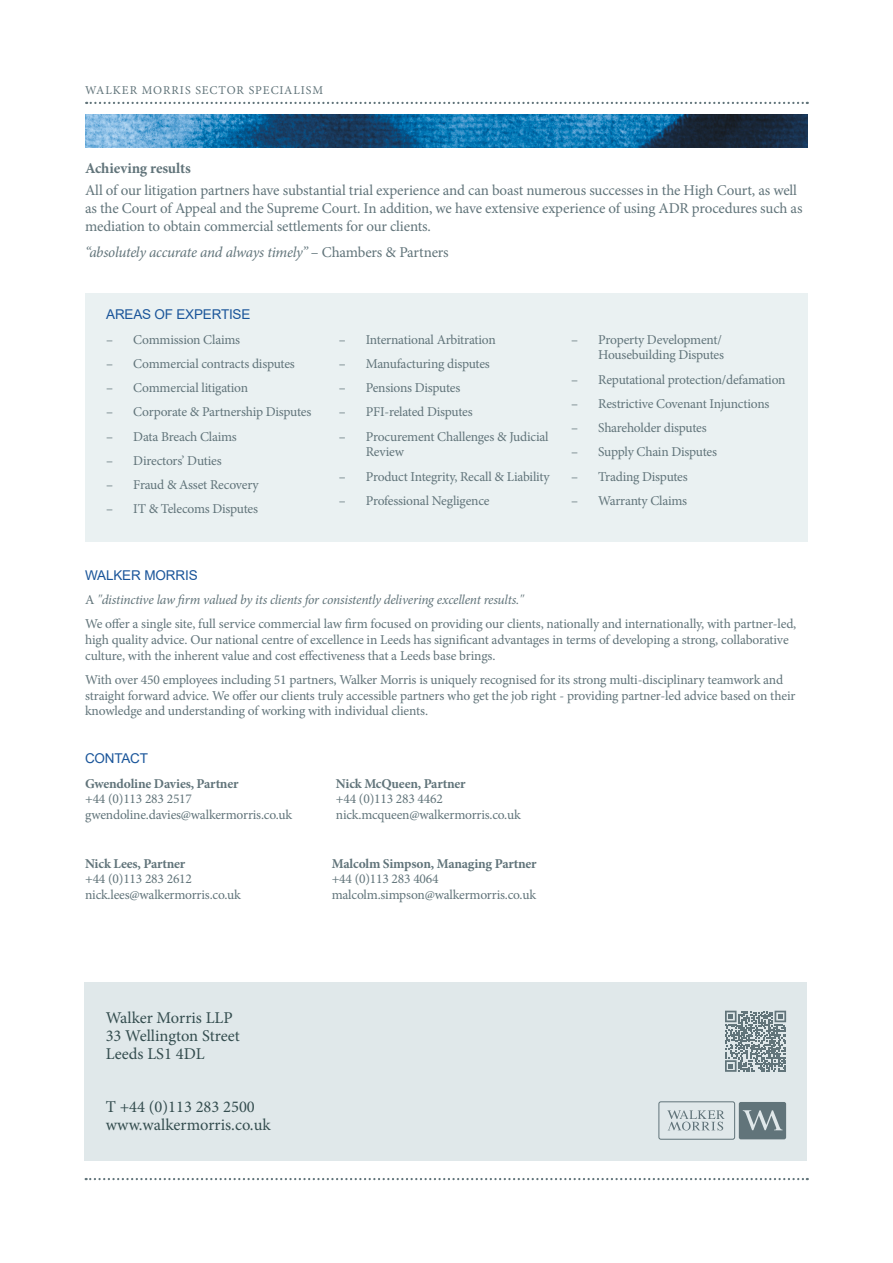
<style>
.page{position:relative;width:893px;height:1263px;background:#fff}
.page>*{position:absolute;margin:0;border:0;box-sizing:border-box;transform-origin:0 0}
.WM_footer{font:16.5px/18px "Minion Pro";color:#344d4f}
.WM_body_copy{font:15px/18px "Minion Pro";letter-spacing:-.01em;color:#61747a}
.WM_body_copy-2{font:italic 15px "Minion Pro";letter-spacing:-.02em;color:#61747a}
.WM_body_copy__last_l{font:700 15px "Minion Pro";letter-spacing:-.01em;color:#61747a}
.WM_body_copy-3{font:13.5px/15.8px "Minion Pro";letter-spacing:-.015em;color:#61747a}
.WM_body_copy_smaller{font:13.5px/15.8px "Minion Pro";letter-spacing:-.015em;color:#61747a}
.WM_body_copy__last_l-2{font:italic 13.5px "Minion Pro";letter-spacing:-.02em;color:#61747a}
.WM_sub_head_smaller{font:13.5px "Arial";letter-spacing:-.015em;color:#1a559a}
.WM_body_copy_smaller-2{font:700 13.5px "Minion Pro";letter-spacing:-.015em;color:#61747a}
.WM_sub_head{font:13.5px "Arial";letter-spacing:-.01em;color:#1a559a}
.t1{font:12px "Minion Pro";letter-spacing:.08em;color:#61747a}
.s1{font-style:normal}
.s2{font-weight:700}
</style>
<div class="page">
<svg style="left:86px;top:102px;width:722px;height:2px"></svg>
<img style="left:85px;top:115px;width:723px;height:32px">
<div style="left:85px;top:292px;width:723px;height:249px;background:#eaf1f2"></div>
<div style="left:84px;top:982px;width:723px;height:179px;background:#e0e8ea"></div>
<svg style="left:667px;top:1110px;width:58px;height:20px"></svg>
<div style="left:658px;top:1101px;width:77px;height:39px;border:1px solid #61747a;border-radius:2px"></div>
<svg style="left:739px;top:1102px;width:47px;height:37px;background:#73848a"></svg>
<svg style="left:725px;top:1011px;width:61px;height:61px"></svg>
<svg style="left:86px;top:1178px;width:722px;height:2px"></svg>
<p class="t1" style="left:85px;top:82px;width:240px">WALKER MORRIS SECTOR SPECIALISM</p>
<p class="WM_body_copy__last_l" style="left:85px;top:157px;width:107px">Achieving results</p>
<p class="WM_body_copy" style="left:85px;top:181px;width:719px">All of our litigation partners have substantial trial experience and can boast numerous successes in the High Court, as well as the Court of Appeal and the Supreme Court. In addition, we have extensive experience of using ADR procedures such as mediation to obtain commercial settlements for our clients.</p>
<p class="WM_body_copy-2" style="left:85px;top:242px;width:365px">“absolutely accurate and always timely” <span class="s1">– Chambers &amp; Partners</span></p>
<p class="WM_sub_head_smaller" style="left:106px;top:305px;width:146px">AREAS OF EXPERTISE</p>
<p class="WM_body_copy-3" style="left:106px;top:331px;width:135px">– Commission Claims</p>
<p class="WM_body_copy-3" style="left:106px;top:356px;width:190px">– Commercial contracts disputes</p>
<p class="WM_body_copy-3" style="left:106px;top:380px;width:143px">– Commercial litigation</p>
<p class="WM_body_copy-3" style="left:106px;top:404px;width:207px">– Corporate &amp; Partnership Disputes</p>
<p class="WM_body_copy-3" style="left:106px;top:428px;width:132px">– Data Breach Claims</p>
<p class="WM_body_copy-3" style="left:106px;top:453px;width:117px">– Directors’ Duties</p>
<p class="WM_body_copy-3" style="left:106px;top:477px;width:154px">– Fraud &amp; Asset Recovery</p>
<p class="WM_body_copy-3" style="left:106px;top:501px;width:153px">– IT &amp; Telecoms Disputes</p>
<p class="WM_body_copy-3" style="left:339px;top:331px;width:159px">– International Arbitration</p>
<p class="WM_body_copy-3" style="left:339px;top:356px;width:153px">– Manufacturing disputes</p>
<p class="WM_body_copy-3" style="left:339px;top:380px;width:123px">– Pensions Disputes</p>
<p class="WM_body_copy-3" style="left:339px;top:404px;width:135px">– PFI-related Disputes</p>
<p class="WM_body_copy-3" style="left:366px;top:428px;width:184px;text-indent:-27px">– Procurement Challenges &amp; Judicial<br>Review</p>
<p class="WM_body_copy-3" style="left:339px;top:468px;width:212px">– Product Integrity, Recall &amp; Liability</p>
<p class="WM_body_copy-3" style="left:339px;top:493px;width:152px">– Professional Negligence</p>
<p class="WM_body_copy-3" style="left:571px;top:331px;width:154px;text-align:right">– Property Development/<br>Housebuilding Disputes</p>
<p class="WM_body_copy-3" style="left:571px;top:371px;width:216px">– Reputational protection/defamation</p>
<p class="WM_body_copy-3" style="left:571px;top:396px;width:200px">– Restrictive Covenant Injunctions</p>
<p class="WM_body_copy-3" style="left:571px;top:420px;width:137px">– Shareholder disputes</p>
<p class="WM_body_copy-3" style="left:571px;top:444px;width:147px">– Supply Chain Disputes</p>
<p class="WM_body_copy-3" style="left:571px;top:468px;width:118px">– Trading Disputes</p>
<p class="WM_body_copy-3" style="left:571px;top:493px;width:118px">– Warranty Claims</p>
<p class="WM_sub_head" style="left:85px;top:566px;width:114px">WALKER MORRIS</p>
<p class="WM_body_copy__last_l-2" style="left:85px;top:590px;width:440px"><span class="s1">A</span> "distinctive law firm valued by its clients for consistently delivering excellent results."</p>
<p class="WM_body_copy-3" style="left:85px;top:616px;width:713px">We offer a single site, full service commercial law firm focused on providing our clients, nationally and internationally, with partner-led, high quality advice. Our national centre of excellence in Leeds has significant advantages in terms of developing a strong, collaborative culture, with the inherent value and cost effectiveness that a Leeds base brings.</p>
<p class="WM_body_copy-3" style="left:85px;top:672px;width:712px">With over 450 employees including 51 partners, Walker Morris is uniquely recognised for its strong multi-disciplinary teamwork and straight forward advice. We offer our clients truly accessible partners who get the job right - providing partner-led advice based on their knowledge and understanding of working with individual clients.</p>
<p class="WM_sub_head_smaller" style="left:85px;top:749px;width:65px">CONTACT</p>
<p class="WM_body_copy_smaller" style="left:85px;top:775px;width:209px"><span class="s2">Gwendoline Davies, Partner<br></span>+44 (0)113 283 2517 gwendoline.davies@walkermorris.co.uk</p>
<p class="WM_body_copy_smaller-2" style="left:85px;top:854px;width:102px">Nick Lees, Partner</p>
<p class="WM_body_copy_smaller" style="left:85px;top:871px;width:108px">+44 (0)113 283 2612</p>
<p class="WM_body_copy_smaller" style="left:85px;top:887px;width:157px">nick.lees@walkermorris.co.uk</p>
<p class="WM_body_copy_smaller" style="left:336px;top:775px;width:186px"><span class="s2">Nick McQueen, Partner<br></span>+44 (0)113 283 4462 nick.mcqueen@walkermorris.co.uk</p>
<p class="WM_body_copy_smaller" style="left:332px;top:855px;width:206px"><span class="s2">Malcolm Simpson, Managing Partner </span>+44 (0)113 283 4064 malcolm.simpson@walkermorris.co.uk</p>
<p class="WM_footer" style="left:106px;top:1008px;width:136px">Walker Morris LLP<br>33 Wellington Street<br>Leeds LS1 4DL</p>
<p class="WM_footer" style="left:106px;top:1097px;width:167px">T +44 (0)113 283 2500 www.walkermorris.co.uk</p>
</div>
